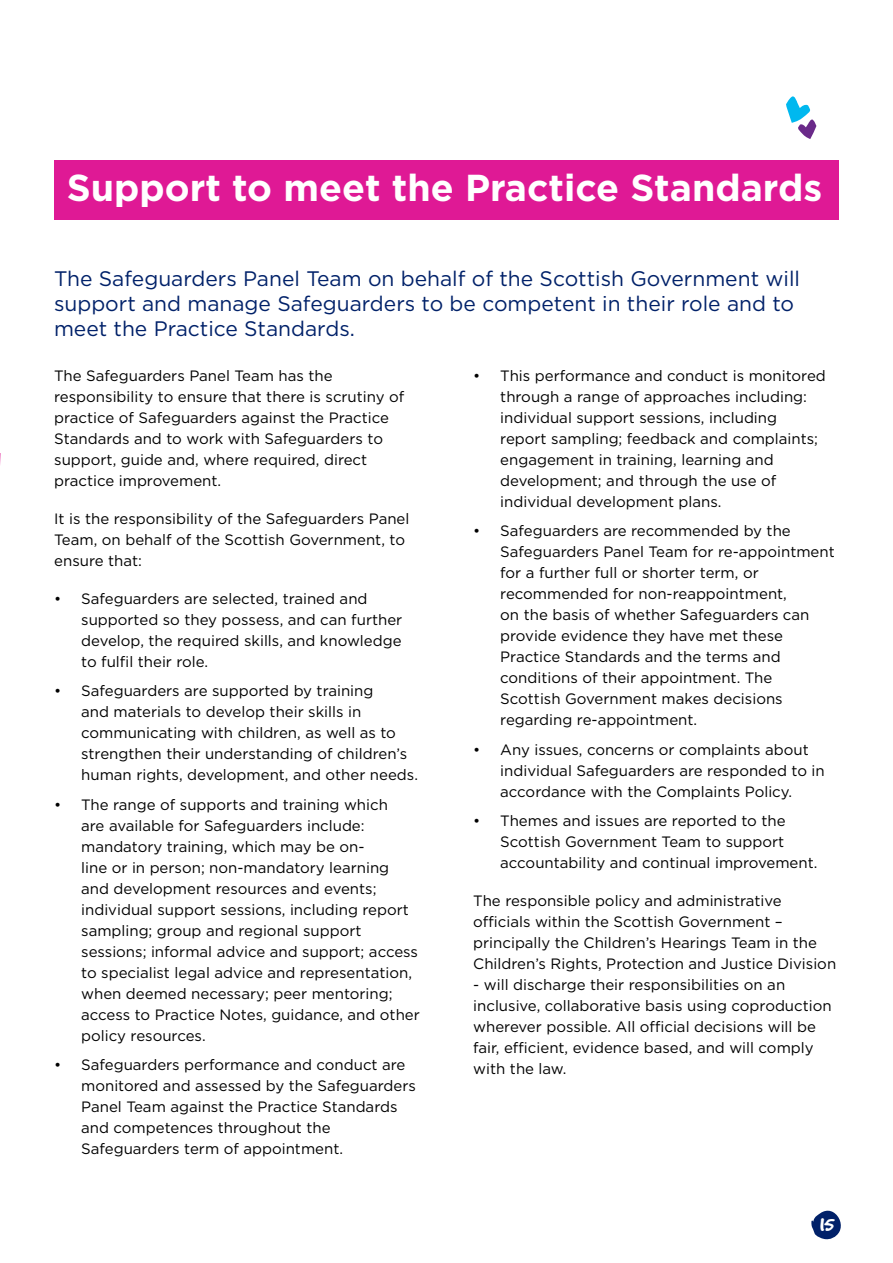
<style>
.page{position:relative;width:893px;height:1263px;background:#fff}
.page>*{position:absolute;margin:0;border:0;box-sizing:border-box;transform-origin:0 0}
.t1{font:700 37.5px "Gotham";color:#fff}
.t2{font:27px "Good Dog";color:#fff}
.t3{font:21px/25.2px "Gotham";color:#012169}
.t4{font:15px/21px "Gotham";color:#000}
</style>
<div class="page">
<svg style="left:0;top:453px;width:1px;height:12px"></svg>
<div style="left:54px;top:160px;width:785px;height:60px;background:#df1995"></div>
<svg style="left:786px;top:96px;width:31px;height:43px"></svg>
<svg style="left:811px;top:1210px;width:30px;height:30px"></svg>
<h1 class="t1" style="left:67px;top:163px;width:757px">Support to meet the Practice Standards</h1>
<h3 class="t3" style="left:54px;top:265px;width:748px">The Safeguarders Panel Team on behalf of the Scottish Government will support and manage Safeguarders to be competent in their role and to meet the Practice Standards.</h3>
<p class="t4" style="left:54px;top:365px;width:352px">The Safeguarders Panel Team has the responsibility to ensure that there is scrutiny of practice of Safeguarders against the Practice Standards and to work with Safeguarders to support, guide and, where required, direct practice improvement.</p>
<p class="t4" style="left:54px;top:508px;width:357px">It is the responsibility of the Safeguarders Panel<br>Team, on behalf of the Scottish Government, to ensure that:</p>
<p class="t4" style="left:81px;top:588px;width:323px;text-indent:-27px">• Safeguarders are selected, trained and supported so they possess, and can further develop, the required skills, and knowledge to fulfil their role.</p>
<p class="t4" style="left:81px;top:680px;width:338px;text-indent:-27px">• Safeguarders are supported by training<br>and materials to develop their skills in communicating with children, as well as to strengthen their understanding of children’s human rights, development, and other needs.</p>
<p class="t4" style="left:81px;top:794px;width:340px;text-indent:-27px">• The range of supports and training which<br>are available for Safeguarders include: mandatory training, which may be on-<br>line or in person; non-mandatory learning and development resources and events; individual support sessions, including report sampling; group and regional support sessions; informal advice and support; access to specialist legal advice and representation, when deemed necessary; peer mentoring; access to Practice Notes, guidance, and other policy resources.</p>
<p class="t4" style="left:81px;top:1054px;width:336px;text-indent:-27px">• Safeguarders performance and conduct are monitored and assessed by the Safeguarders Panel Team against the Practice Standards and competences throughout the Safeguarders term of appointment.</p>
<p class="t4" style="left:500px;top:365px;width:327px;text-indent:-27px">• This performance and conduct is monitored through a range of approaches including: individual support sessions, including report sampling; feedback and complaints; engagement in training, learning and development; and through the use of individual development plans.</p>
<p class="t4" style="left:500px;top:520px;width:336px;text-indent:-27px">• Safeguarders are recommended by the Safeguarders Panel Team for re-appointment for a further full or shorter term, or recommended for non-reappointment,<br>on the basis of whether Safeguarders can provide evidence they have met these Practice Standards and the terms and conditions of their appointment. The Scottish Government makes decisions regarding re-appointment.</p>
<p class="t4" style="left:500px;top:739px;width:326px;text-indent:-27px">• Any issues, concerns or complaints about individual Safeguarders are responded to in accordance with the Complaints Policy.</p>
<p class="t4" style="left:500px;top:810px;width:319px;text-indent:-27px">• Themes and issues are reported to the<br>Scottish Government Team to support accountability and continual improvement.</p>
<p class="t4" style="left:473px;top:890px;width:364px">The responsible policy and administrative officials within the Scottish Government – principally the Children’s Hearings Team in the Children’s Rights, Protection and Justice Division</p>
<p class="t4" style="left:473px;top:974px;width:360px">- will discharge their responsibilities on an inclusive, collaborative basis using coproduction wherever possible. All official decisions will be fair, efficient, evidence based, and will comply with the law.</p>
<h2 class="t2" style="left:820px;top:1209px;width:17px">15</h2>
</div>
